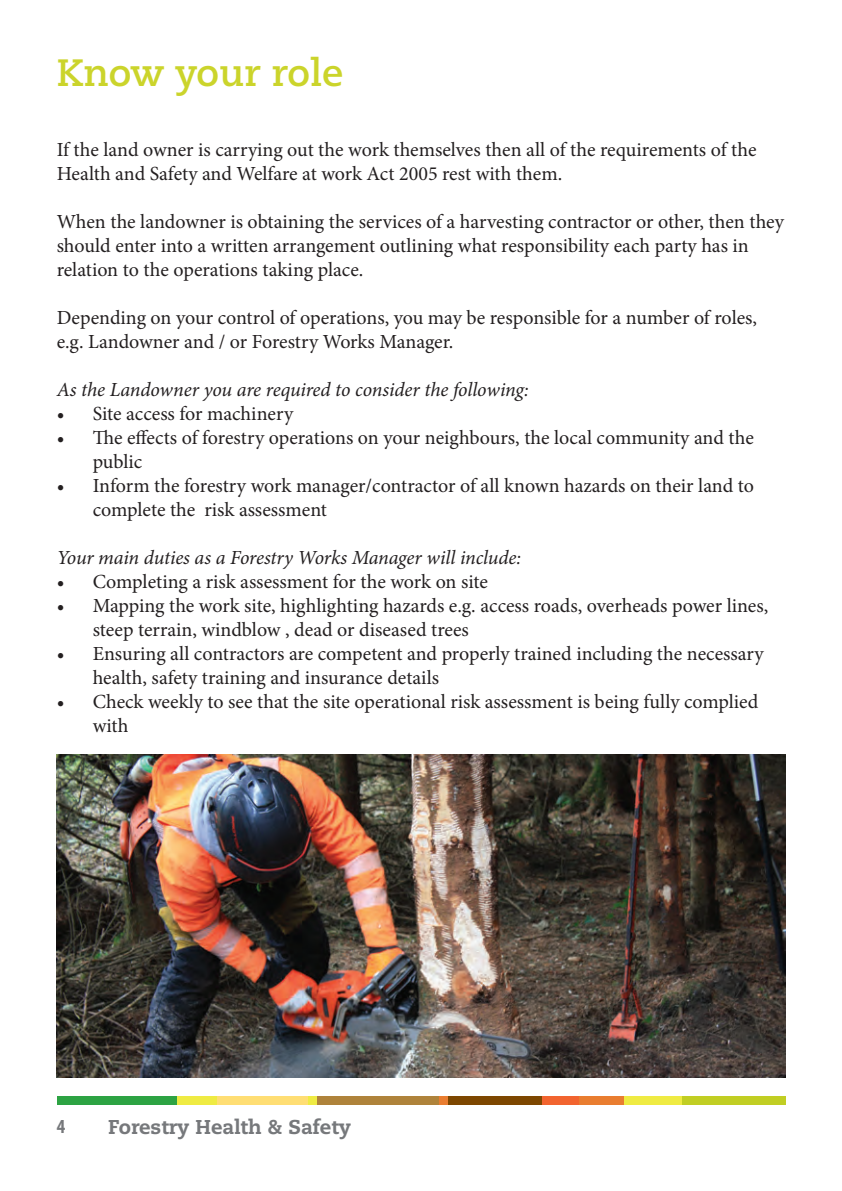
<style>
.page{position:relative;width:842px;height:1191px;background:#fff}
.page>*{position:absolute;margin:0;border:0;box-sizing:border-box;transform-origin:0 0}
.t1{font:700 38px "Caecilia";color:#cbd42b}
.t2{font:20px/24px "Minion Pro";letter-spacing:-.005em;color:#231f20}
.t3{font:italic 20px "Minion Pro";letter-spacing:-.01em;color:#231f20}
.t4{font:800 20px "Caecilia";color:#76787b}
.t5{font:700 condensed 20px "Myriad Pro";color:#76787b}
</style>
<div class="page">
<div style="left:57px;top:1095px;width:121px;height:9px;background:#2da343"></div>
<div style="left:217px;top:1095px;width:92px;height:9px;background:#ffde74"></div>
<div style="left:177px;top:1095px;width:40px;height:9px;background:#efeb43"></div>
<div style="left:317px;top:1095px;width:123px;height:9px;background:#af833b"></div>
<div style="left:308px;top:1095px;width:9px;height:9px;background:#efeb43"></div>
<div style="left:448px;top:1095px;width:95px;height:9px;background:#7d4700"></div>
<div style="left:439px;top:1095px;width:9px;height:9px;background:#e97d30"></div>
<div style="left:579px;top:1095px;width:45px;height:9px;background:#e97d30"></div>
<div style="left:542px;top:1095px;width:37px;height:9px;background:#f2642f"></div>
<div style="left:682px;top:1095px;width:103px;height:9px;background:#c1ce23"></div>
<div style="left:624px;top:1095px;width:58px;height:9px;background:#efeb43"></div>
<img style="left:57px;top:754px;width:728px;height:323px">
<p class="t1" style="left:57px;top:50px;width:288px">Know your role</p>
<p class="t2" style="left:57px;top:137px;width:701px">If the land owner is carrying out the work themselves then all of the requirements of the<br>Health and Safety and Welfare at work Act 2005 rest with them.</p>
<p class="t2" style="left:57px;top:209px;width:729px">When the landowner is obtaining the services of a harvesting contractor or other, then they should enter into a written arrangement outlining what responsibility each party has in relation to the operations taking place.</p>
<p class="t2" style="left:57px;top:305px;width:702px">Depending on your control of operations, you may be responsible for a number of roles, e.g. Landowner and / or Forestry Works Manager.</p>
<p class="t3" style="left:57px;top:376px;width:473px">As the Landowner you are required to consider the following:</p>
<p class="t2" style="left:57px;top:401px;width:238px">• Site access for machinery</p>
<p class="t2" style="left:93px;top:425px;width:663px;text-indent:-36px">• The effects of forestry operations on your neighbours, the local community and the public</p>
<p class="t2" style="left:93px;top:473px;width:663px;text-indent:-36px">• Inform the forestry work manager/contractor of all known hazards on their land to complete the risk assessment</p>
<p class="t3" style="left:57px;top:544px;width:466px">Your main duties as a Forestry Works Manager will include:</p>
<p class="t2" style="left:57px;top:569px;width:433px">• Completing a risk assessment for the work on site</p>
<p class="t2" style="left:93px;top:593px;width:677px;text-indent:-36px">• Mapping the work site, highlighting hazards e.g. access roads, overheads power lines, steep terrain, windblow , dead or diseased trees</p>
<p class="t2" style="left:93px;top:641px;width:672px;text-indent:-36px">• Ensuring all contractors are competent and properly trained including the necessary health, safety training and insurance details</p>
<p class="t2" style="left:93px;top:689px;width:667px;text-indent:-36px">• Check weekly to see that the site operational risk assessment is being fully complied with</p>
<p class="t5" style="left:57px;top:1115px;width:10px">4</p>
<p class="t4" style="left:108px;top:1114px;width:244px">Forestry Health &amp; Safety</p>
</div>
